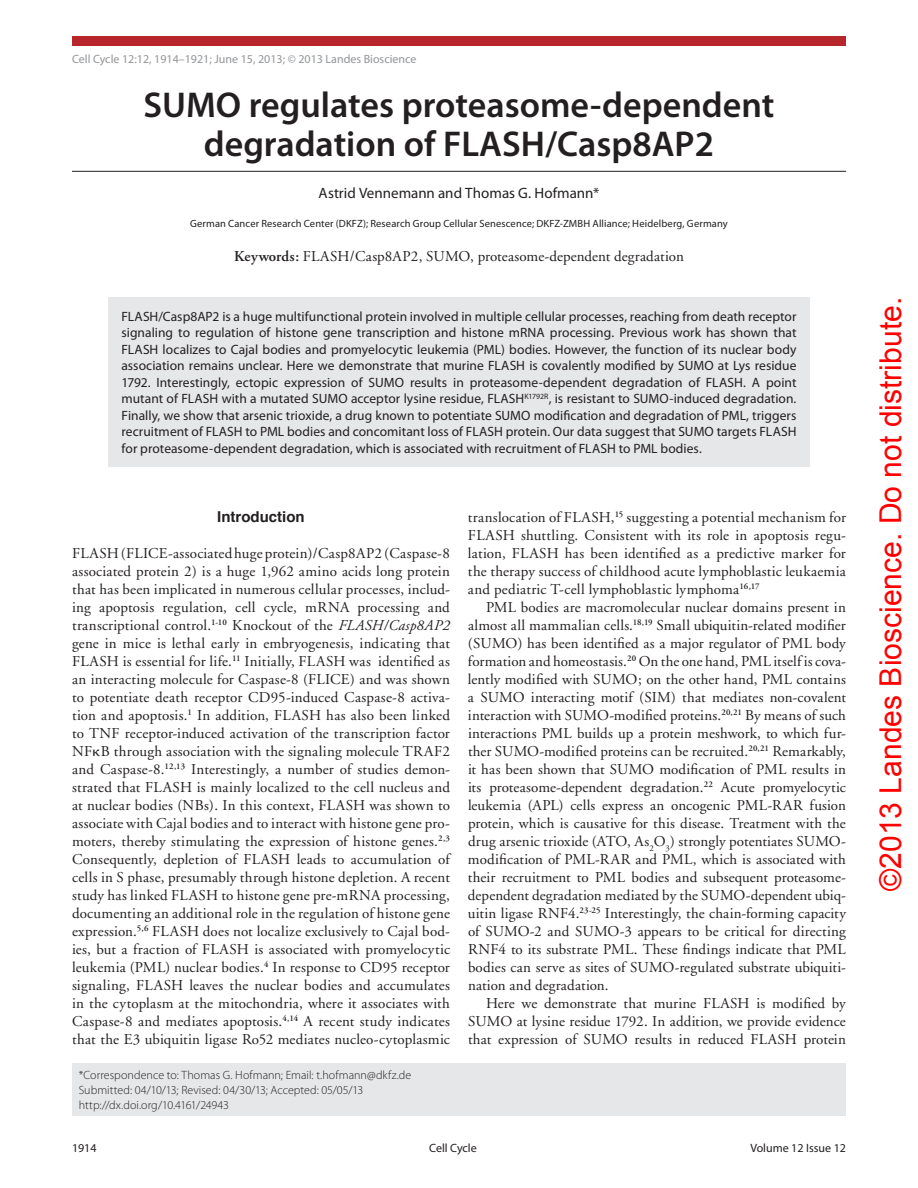
<style>
.page{position:relative;width:918px;height:1188px;background:#fff}
.page>*{position:absolute;margin:0;border:0;box-sizing:border-box;transform-origin:0 0}
.t1{font:600 36px/39px "Myriad Pro";color:#231f20;text-align:center}
.t2{font:30.15px "Arial";color:#f00}
.t3{font:15px/18px "Adobe Garamond";letter-spacing:.01em;color:#231f20;text-align:justify}
.t4{font:15px "Myriad Pro";color:#231f20}
.t5{font:700 15px "Helvetica";color:#231f20}
.t6{font:13.5px/16.5px "Myriad Pro";letter-spacing:.005em;color:#231f20}
.t7{font:300 12px/15px "Myriad Pro";letter-spacing:.005em;color:#231f20}
.t8{font:12px "Myriad Pro";color:#939598}
.t9{font:12px "Myriad Pro";color:#231f20}
.t10{font:10.5px "Myriad Pro";letter-spacing:.01em;color:#231f20}
.s1{font-weight:600}
.s2{font-style:italic}
.s3{font-family:"Universal Std Greekw Math Pi"}
</style>
<div class="page">
<div style="left:72px;top:36px;width:774px;height:10px;background:#b7262b"></div>
<div style="left:72px;top:1063px;width:774px;height:53px;background:#e6e7e9"></div>
<div style="left:108px;top:297px;width:702px;height:169px;background:#e6e7e9"></div>
<hr style="left:72px;top:171px;width:774px;height:1px;background:#231f20">
<p class="t8" style="left:72px;top:52px;width:346px">Cell Cycle 12:12, 1914–1921; June 15, 2013; © 2013 Landes Bioscience</p>
<h1 class="t1" style="left:143px;top:85px;width:633px">SUMO regulates proteasome-dependent degradation of FLASH/Casp8AP2</h1>
<p class="t4" style="left:319px;top:184px;width:282px">Astrid Vennemann and Thomas G. Hofmann*</p>
<p class="t10" style="left:190px;top:217px;width:539px">German Cancer Research Center (DKFZ); Research Group Cellular Senescence; DKFZ-ZMBH Alliance; Heidelberg, Germany</p>
<p class="t3" style="left:234px;top:248px;width:451px"><span class="s1">Keywords:</span> FLASH/Casp8AP2, SUMO, proteasome-dependent degradation</p>
<p class="t6" style="left:122px;top:308px;width:677px;text-align:justify;text-indent:37px">/Casp8AP 2 is a huge multifunctional protein involved in multiple cellular processes, reaching from death receptor signaling to regulation of histone gene transcription and histone mRNA processing. Previous work has shown that FLASH</p>
<p class="t6" style="left:122px;top:308px;width:17px">FLASH</p>
<p class="t6" style="left:121px;top:341px;width:676px;text-indent:41px">localizes to Cajal bodies and promyelocytic leukemia (PML) bodies. H owever, the function of its nuclear body association remains unclear. Here we demonstrate that murine FLASH</p>
<p class="t6" style="left:122px;top:357px;width:676px;text-indent:408px">is covalently modified by SUMO at Lys residue<br>1792. Interestingly, ectopic expression of SUMO results in proteasome-dependent degradation of FLASH</p>
<p class="t6" style="left:743px;top:374px;width:55px">. A point</p>
<p class="t6" style="left:122px;top:390px;width:677px;text-align:justify;text-indent:403px"><sup>K1792R</sup>, is resistant to SUMO-induced degradation.<br>Finally, we show that arsenic trioxide, a drug known to potentiate SUMO modification and degradation of PML, triggers recruitment of FLASH</p>
<p class="t6" style="left:122px;top:390px;width:77px">mutant of FLASH</p>
<p class="t6" style="left:222px;top:390px;width:283px">with a mutated SUMO acceptor lysine residue, FLASH</p>
<p class="t6" style="left:245px;top:423px;width:238px">to PML bodies and concomitant loss of FLASH</p>
<p class="t6" style="left:122px;top:423px;width:655px;text-indent:384px">protein. Our data suggest that SUMO targets FLASH for proteasome-dependent degradation, which is associated with recruitment of FLASH</p>
<p class="t6" style="left:619px;top:440px;width:85px">to PML bodies.</p>
<p class="t5" style="left:217px;top:505px;width:89px">Introduction</p>
<p class="t3" style="left:72px;top:545px;width:380px">FLASH (FLICE-associated huge protein)/Casp8AP2 (Caspase-8 associated protein 2) is a huge 1,962 amino acids long protein that has been implicated in numerous cellular processes, includ&shy;ing apoptosis regulation, cell cycle, mRNA processing and transcriptional control.<sup>1-10</sup> Knockout of the <span class="s2">FLASH/Casp8AP2 </span>gene in mice is lethal early in embryogenesis, indicating that FLASH is essential for life.<sup>11</sup> Initially, FLASH was identified as an interacting molecule for Caspase-8 (FLICE) and was shown to potentiate death receptor CD95-induced Caspase-8 activa&shy;tion and apoptosis.<sup>1</sup> In addition, FLASH has also been linked to TNF receptor-induced activation of the transcription factor NF<span class="s3">κ</span>B through association with the signaling molecule TRAF2 and Caspase-8.<sup>12,13</sup> Interestingly, a number of studies demon&shy;strated that FLASH is mainly localized to the cell nucleus and at nuclear bodies (NBs). In this context, FLASH was shown to associate with Cajal bodies and to interact with histone gene pro&shy;moters, thereby stimulating the expression of histone genes.<sup>2,3<br></sup>Consequently, depletion of FLASH leads to accumulation of cells in S phase, presumably through histone depletion. A recent study has linked FLASH to histone gene pre-mRNA processing, documenting an additional role in the regulation of histone gene expression.<sup>5,6</sup> FLASH does not localize exclusively to Cajal bod&shy;ies, but a fraction of FLASH is associated with promyelocytic leukemia (PML) nuclear bodies.<sup>4</sup> In response to CD95 receptor signaling, FLASH leaves the nuclear bodies and accumulates in the cytoplasm at the mitochondria, where it associates with Caspase-8 and mediates apoptosis.<sup>4,14</sup> A recent study indicates that the E3 ubiquitin ligase Ro52 mediates nucleo-cytoplasmic</p>
<p class="t7" style="left:79px;top:1067px;width:334px">*Correspondence to: Thomas G. Hofmann; Email: t.hofmann@dkfz.de<br>Submitted: 04/10/13; Revised: 04/30/13; Accepted: 05/05/13 http://dx.doi.org/10.4161/24943</p>
<p class="t3" style="left:468px;top:509px;width:379px">translocation of FLASH,<sup>15</sup> suggesting a potential mechanism for FLASH shuttling. Consistent with its role in apoptosis regu&shy;lation, FLASH has been identified as a predictive marker for the therapy success of childhood acute lymphoblastic leukaemia and pediatric T-cell lymphoblastic lymphoma<sup>16,17</sup></p>
<p class="t3" style="left:468px;top:599px;width:379px;text-indent:18px">PML bodies are macromolecular nuclear domains present in almost all mammalian cells.<sup>18,19</sup> Small ubiquitin-related modifier (SUMO) has been identified as a major regulator of PML body formation and homeostasis.<sup>20</sup> On the one hand, PML itself is cova&shy;lently modified with SUMO; on the other hand, PML contains a SUMO interacting motif (SIM) that mediates non-covalent interaction with SUMO-modified proteins.<sup>20,21</sup> By means of such interactions PML builds up a protein meshwork, to which fur&shy;ther SUMO-modified proteins can be recruited.<sup>20,21</sup> Remarkably, it has been shown that SUMO modification of PML results in its proteasome-dependent degradation.<sup>22</sup> Acute promyelocytic leukemia (APL) cells express an oncogenic PML-RAR fusion protein, which is causative for this disease. Treatment with the drug arsenic trioxide (ATO, As<sub>2</sub>O<sub>3</sub>) strongly potentiates SUMO&shy;modification of PML-RAR and PML, which is associated with their recruitment to PML bodies and subsequent proteasome&shy;dependent degradation mediated by the SUMO-dependent ubiq&shy;uitin ligase RNF4.<sup>23-25</sup> Interestingly, the chain-forming capacity of SUMO-2 and SUMO-3 appears to be critical for directing RNF4 to its substrate PML. These findings indicate that PML bodies can serve as sites of SUMO-regulated substrate ubiquiti&shy;nation and degradation.</p>
<p class="t3" style="left:468px;top:995px;width:379px;text-indent:18px">Here we demonstrate that murine FLASH is modified by SUMO at lysine residue 1792. In addition, we provide evidence that expression of SUMO results in reduced FLASH protein</p>
<p class="t9" style="left:72px;top:1141px;width:26px">1914</p>
<p class="t9" style="left:429px;top:1141px;width:49px">Cell Cycle</p>
<p class="t9" style="left:750px;top:1141px;width:97px">Volume 12 Issue 12</p>
<h2 class="t2" style="left:871px;top:891px;width:595px;rotate:-90deg">©2013 Landes Bioscience. Do not distribute.</h2>
</div>
